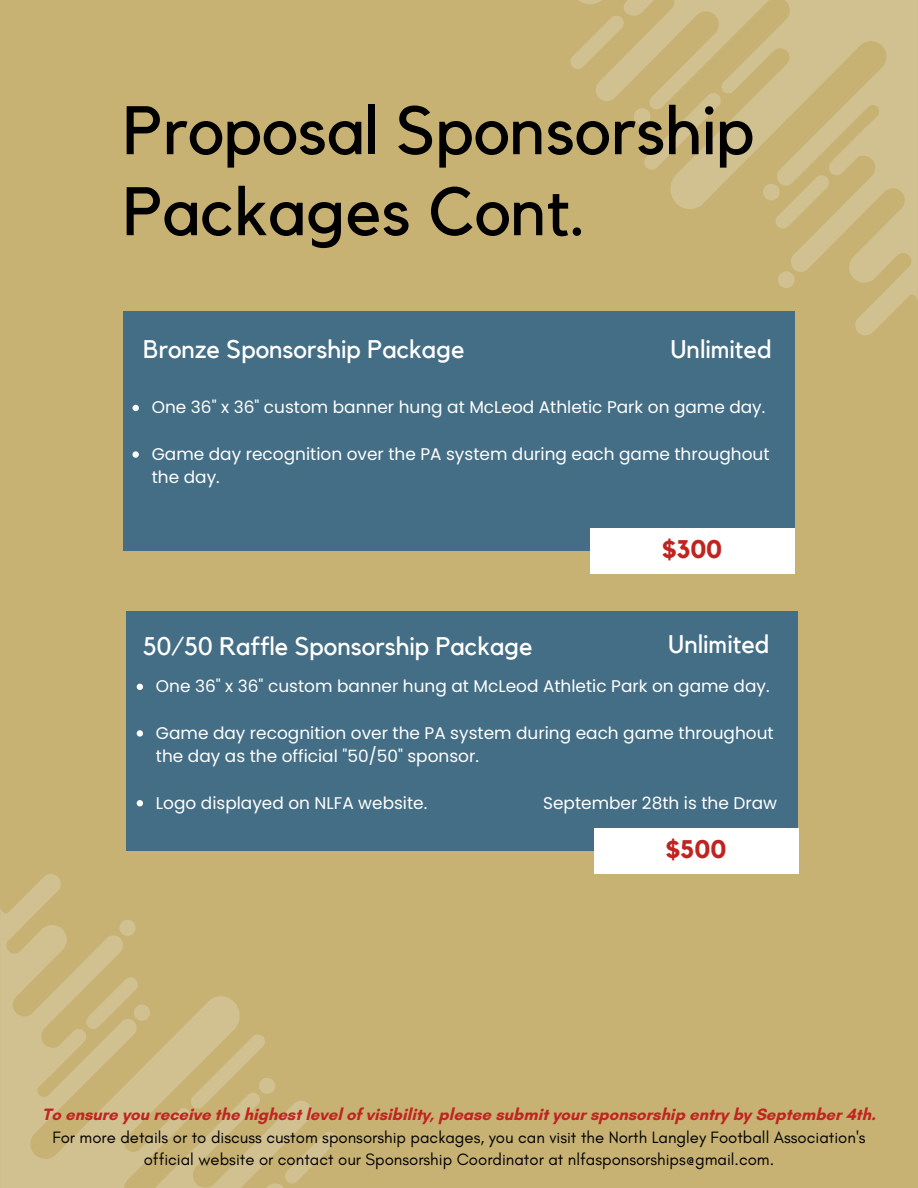
<style>
.page{position:relative;width:918px;height:1188px;background:#c8b273}
.page>*{position:absolute;margin:0;border:0;box-sizing:border-box;transform-origin:0 0}
.t1{font:67.8px/81px "Kollektif";color:#000}
.t2{font:25.35px "Kollektif";color:#fff}
.t3{font:700 25.35px "Kollektif";color:#c02421}
.t4{font:16.95px/23.2px "Poppins";color:#fff}
.t5{font:16.8px "Glacial Indifference";color:#000}
.t6{font:700 16.8px "Glacial Indifference";color:#c02421}
</style>
<div class="page">
<svg style="left:0;top:927px;width:312px;height:261px"></svg>
<svg style="left:0;top:874px;width:61px;height:69px"></svg>
<svg style="left:120px;top:920px;width:16px;height:16px"></svg>
<svg style="left:188px;top:1032px;width:87px;height:80px"></svg>
<svg style="left:282px;top:1129px;width:55px;height:57px"></svg>
<svg style="left:38px;top:974px;width:112px;height:104px"></svg>
<svg style="left:579px;top:0;width:339px;height:279px"></svg>
<svg style="left:855px;top:264px;width:63px;height:71px"></svg>
<svg style="left:778px;top:271px;width:17px;height:17px"></svg>
<svg style="left:634px;top:90px;width:90px;height:83px"></svg>
<svg style="left:570px;top:13px;width:57px;height:59px"></svg>
<svg style="left:763px;top:125px;width:116px;height:107px"></svg>
<div style="left:123px;top:312px;width:672px;height:239px;background:#446e85"></div>
<div style="left:127px;top:611px;width:671px;height:240px;background:#446e85"></div>
<svg style="left:133px;top:405px;width:6px;height:6px"></svg>
<svg style="left:133px;top:451px;width:6px;height:7px"></svg>
<svg style="left:137px;top:684px;width:6px;height:6px"></svg>
<svg style="left:137px;top:730px;width:6px;height:7px"></svg>
<svg style="left:137px;top:800px;width:6px;height:6px"></svg>
<div style="left:590px;top:528px;width:205px;height:45px;background:#fff"></div>
<div style="left:594px;top:828px;width:205px;height:45px;background:#fff"></div>
<p class="t1" style="left:123px;top:93px;width:633px">Proposal Sponsorship<br>Packages Cont.</p>
<h1 class="t2" style="left:143px;top:338px;width:323px">Bronze Sponsorship Package</h1>
<p class="t2" style="left:670px;top:338px;width:103px">Unlimited</p>
<h3 class="t4" style="left:152px;top:396px;width:615px">One 36" x 36" custom banner hung at McLeod Athletic Park on game day.</h3>
<p class="t4" style="left:152px;top:442px;width:619px">Game day recognition over the PA system during each game throughout the day.</p>
<h3 class="t2" style="left:143px;top:634px;width:391px">50/50 Raffle Sponsorship Package</h3>
<h3 class="t3" style="left:662px;top:538px;width:62px">$300</h3>
<p class="t2" style="left:668px;top:632px;width:103px">Unlimited</p>
<p class="t4" style="left:156px;top:675px;width:615px">One 36" x 36" custom banner hung at McLeod Athletic Park on game day.</p>
<p class="t4" style="left:156px;top:721px;width:619px">Game day recognition over the PA system during each game throughout the day as the official "50/50" sponsor.</p>
<h3 class="t4" style="left:156px;top:791px;width:273px">Logo displayed on NLFA website.</h3>
<p class="t4" style="left:543px;top:791px;width:235px">September 28th is the Draw</p>
<p class="t3" style="left:666px;top:838px;width:62px">$500</p>
<p class="t6" style="left:42px;top:1104px;width:835px">To ensure you receive the highest level of visibility, please submit your sponsorship entry by September 4th.</p>
<p class="t5" style="left:52px;top:1127px;width:815px">For more details or to discuss custom sponsorship packages, you can visit the North Langley Football Association's</p>
<p class="t5" style="left:144px;top:1149px;width:632px">official website or contact our Sponsorship Coordinator at nlfasponsorships@gmail.com.</p>
</div>
